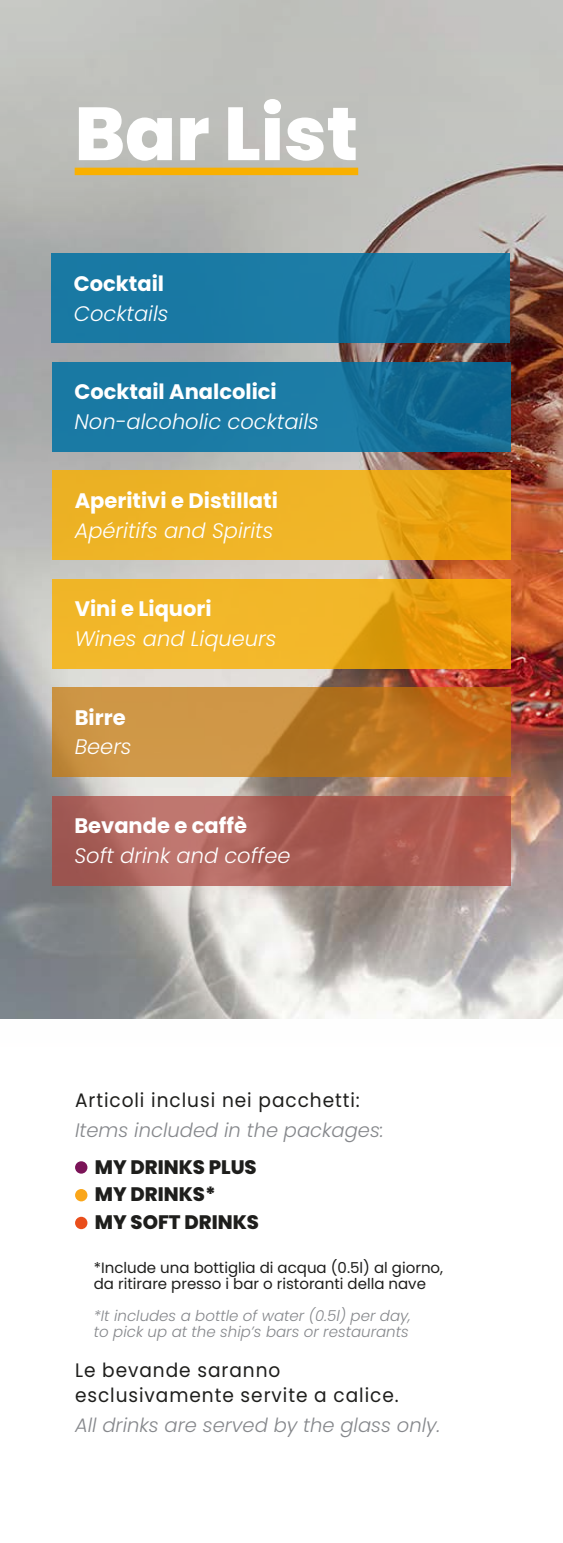
<style>
.page{position:relative;width:563px;height:1543px;background:#fff}
.page>*{position:absolute;margin:0;border:0;box-sizing:border-box;transform-origin:0 0}
.t1{font:800 75px "Poppins";color:#fff}
.t2{font:italic 300 21px "Poppins";color:#fff}
.t3{font:700 21px "Poppins";color:#fff}
.t4{font:19.5px/24.8px "Poppins";letter-spacing:.05em;color:#1e1e1c;scale:.95 1}
.t5{font:italic 300 19.5px "Poppins";color:#86888c}
.t6{font:800 19.5px/27.8px "Poppins";color:#1e1e1c}
.t7{font:15px/16.5px "Poppins";color:#1e1e1c}
.t8{font:italic 300 15px/16.5px "Poppins";color:#86888c}
</style>
<div class="page">
<img style="left:0;top:0;width:562px;height:1019px">
<div style="left:75px;top:168px;width:283px;height:7px;background:#f9b000"></div>
<svg style="left:51px;top:254px;width:458px;height:89px;fill:#1979a4"></svg>
<svg style="left:52px;top:470px;width:458px;height:90px;fill:#eeb325"></svg>
<svg style="left:52px;top:579px;width:458px;height:89px;fill:#f2b729"></svg>
<svg style="left:52px;top:687px;width:458px;height:90px"></svg>
<div style="left:52px;top:362px;width:458px;height:90px;background:linear-gradient(to right,#1d80ab,#126991)"></div>
<svg style="left:52px;top:796px;width:458px;height:89px"></svg>
<div style="left:75px;top:1161px;width:12px;height:12px;background:#7b1458;border-radius:50%"></div>
<div style="left:75px;top:1189px;width:12px;height:12px;background:#faa61a;border-radius:50%"></div>
<div style="left:75px;top:1217px;width:12px;height:12px;background:#e94e1b;border-radius:50%"></div>
<h1 class="t1" style="left:75px;top:90px;width:285px">Bar List</h1>
<p class="t3" style="left:74px;top:271px;width:92px">Cocktail</p>
<p class="t2" style="left:74px;top:301px;width:96px">Cocktails</p>
<p class="t3" style="left:74px;top:380px;width:204px">Cocktail Analcolici</p>
<p class="t2" style="left:74px;top:409px;width:246px">Non-alcoholic cocktails</p>
<p class="t3" style="left:75px;top:488px;width:205px">Aperitivi e Distillati</p>
<p class="t2" style="left:75px;top:518px;width:200px">Apéritifs and Spirits</p>
<p class="t3" style="left:75px;top:597px;width:138px">Vini e Liquori</p>
<p class="t2" style="left:75px;top:626px;width:203px">Wines and Liqueurs</p>
<p class="t3" style="left:75px;top:705px;width:52px">Birre</p>
<p class="t2" style="left:75px;top:735px;width:58px">Beers</p>
<p class="t3" style="left:74px;top:813px;width:174px">Bevande e caffè</p>
<p class="t2" style="left:74px;top:843px;width:217px">Soft drink and coffee</p>
<p class="t4" style="left:75px;top:1088px;width:301px">Articoli inclusi nei pacchetti:</p>
<p class="t5" style="left:75px;top:1119px;width:310px">Items included in the packages:</p>
<p class="t6" style="left:95px;top:1153px;width:165px">MY DRINKS PLUS<br>MY DRINKS*<br>MY SOFT DRINKS</p>
<p class="t7" style="left:94px;top:1259px;width:351px">*Include una bottiglia di acqua (0.5l) al giorno, da ritirare presso i bar o ristoranti della nave</p>
<p class="t8" style="left:94px;top:1307px;width:318px">*It includes a bottle of water (0.5l) per day, to pick up at the ship’s bars or restaurants</p>
<p class="t4" style="left:75px;top:1358px;width:342px">Le bevande saranno esclusivamente servite a calice.</p>
<p class="t5" style="left:75px;top:1413px;width:367px">All drinks are served by the glass only.</p>
</div>
